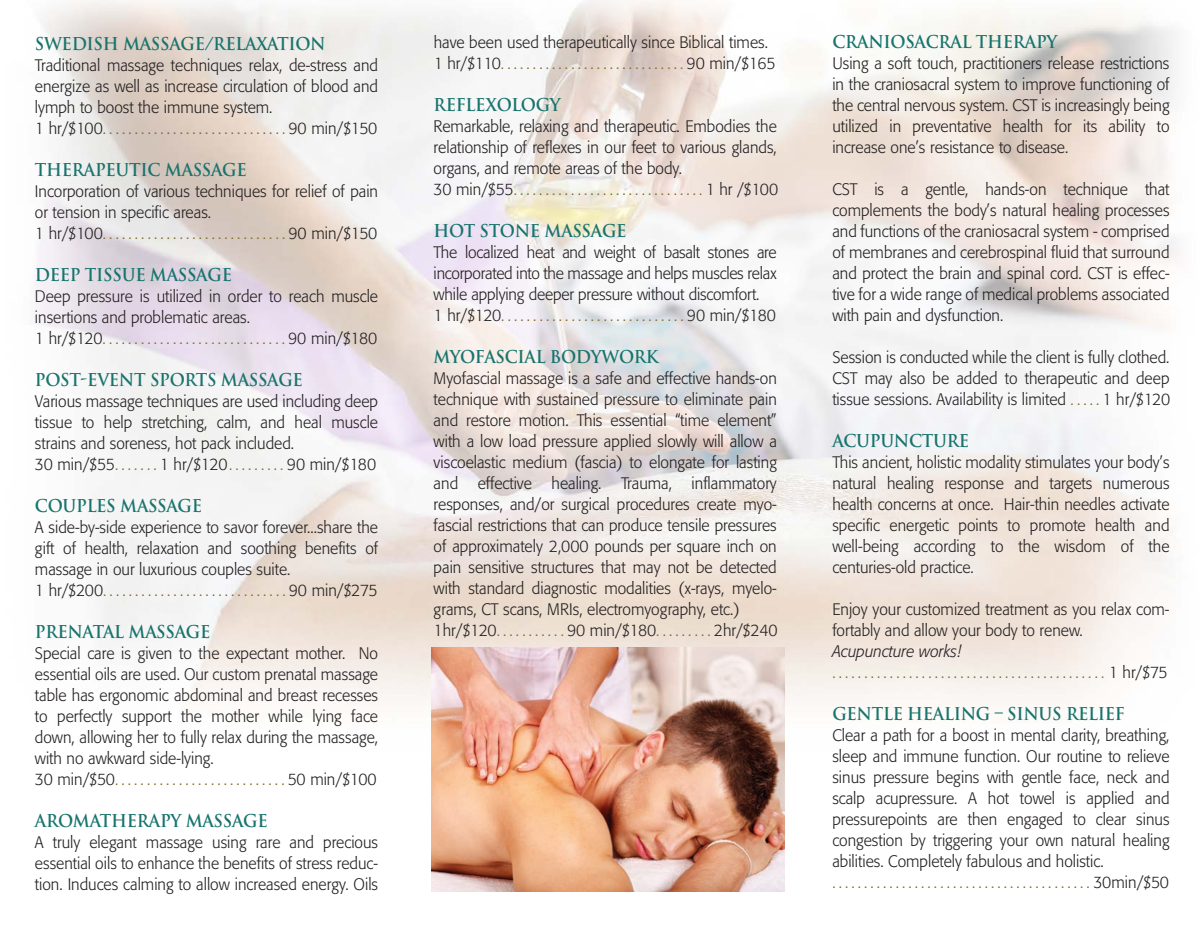
<style>
.page{position:relative;width:1200px;height:932px;background:#fff}
.page>*{position:absolute;margin:0;border:0;box-sizing:border-box;transform-origin:0 0}
.t1{font:700 17.25px "Trajan";letter-spacing:-.02em;color:#18746d;scale:.95 1}
.t2{font:300 16.5px/21px "Formata";color:#231f20;scale:.95 1}
.t3{font:300 16.5px/21px "Formata";color:#836e30;scale:.95 1}
.s1{color:#716558}
.s2{color:#836e30}
.s3{font-style:italic;color:#231f20}
.s4{color:#231f20}
</style>
<div class="page">
<img style="left:35px;top:0;width:1143px;height:785px">
<img style="left:431px;top:648px;width:353px;height:243px">
<p class="t1" style="left:35px;top:33px;width:307px">SWEDISH MASSAGE/RELAXATION</p>
<p class="t2" style="left:35px;top:54px;width:363px">Traditional massage techniques relax, de-stress and energize as well as increase circulation of blood and lymph to boost the immune system.<br>1 hr/$100<span class="s1">.............................</span>90 min/$150</p>
<p class="t1" style="left:35px;top:159px;width:224px">THERAPEUTIC MASSAGE</p>
<p class="t2" style="left:35px;top:180px;width:363px">Incorporation of various techniques for relief of pain or tension in specific areas.<br>1 hr/$100<span class="s2">.............................</span>90 min/$150</p>
<p class="t1" style="left:35px;top:264px;width:209px">DEEP TISSUE MASSAGE</p>
<p class="t2" style="left:35px;top:285px;width:363px">Deep pressure is utilized in order to reach muscle insertions and problematic areas.<br>1 hr/$120<span class="s2">.............................</span>90 min/$180</p>
<p class="t1" style="left:35px;top:369px;width:283px">POST-EVENT SPORTS MASSAGE</p>
<p class="t2" style="left:35px;top:390px;width:363px">Various massage techniques are used including deep tissue to help stretching, calm, and heal muscle strains and soreness, hot pack included.<br>30 min/$55<span class="s2">. . . . . . .</span> 1 hr/$120<span class="s2">. . . . . . . . .</span> 90 min/$180</p>
<p class="t1" style="left:35px;top:495px;width:177px">COUPLES MASSAGE</p>
<p class="t2" style="left:35px;top:516px;width:363px">A side-by-side experience to savor forever...share the gift of health, relaxation and soothing benefits of massage in our luxurious couples suite.<br>1 hr/$200<span class="s2">.............................</span>90 min/$275</p>
<p class="t1" style="left:35px;top:621px;width:186px">PRENATAL MASSAGE</p>
<p class="t2" style="left:35px;top:642px;width:363px">Special care is given to the expectant mother. No essential oils are used. Our custom prenatal massage table has ergonomic abdominal and breast recesses to perfectly support the mother while lying face down, allowing her to fully relax during the massage, with no awkward side-lying.<br>30 min/$50<span class="s2">...........................</span>50 min/$100</p>
<p class="t1" style="left:35px;top:810px;width:246px">AROMATHERAPY MASSAGE</p>
<p class="t2" style="left:35px;top:831px;width:363px;text-align:justify">A truly elegant massage using rare and precious essential oils to enhance the benefits of stress reduc&shy;tion. Induces calming to allow increased energy. Oils</p>
<p class="t2" style="left:433px;top:32px;width:361px">have been used therapeutically since Biblical times.<br>1 hr/$110<span class="s2">.............................</span>90 min/$165</p>
<p class="t1" style="left:433px;top:94px;width:135px">REFLEXOLOGY</p>
<p class="t2" style="left:433px;top:115px;width:364px">Remarkable, relaxing and therapeutic. Embodies the relationship of reflexes in our feet to various glands, organs, and remote areas of the body.<br>30 min/$55<span class="s2">..............................</span>1 hr /$100</p>
<p class="t1" style="left:433px;top:220px;width:204px">HOT STONE MASSAGE</p>
<p class="t2" style="left:433px;top:241px;width:363px">The localized heat and weight of basalt stones are incorporated into the massage and helps muscles relax while applying deeper pressure without discomfort.<br>1 hr/$120<span class="s2">.............................</span>90 min/$180</p>
<p class="t1" style="left:433px;top:346px;width:238px">MYOFASCIAL BODYWORK</p>
<p class="t2" style="left:433px;top:367px;width:363px">Myofascial massage is a safe and effective hands-on technique with sustained pressure to eliminate pain and restore motion. This essential “time element” with a low load pressure applied slowly will allow a viscoelastic medium (fascia) to elongate for lasting and effective healing. Trauma, inflammatory responses, and/or surgical procedures create myo&shy;fascial restrictions that can produce tensile pressures of approximately 2,000 pounds per square inch on pain sensitive structures that may not be detected with standard diagnostic modalities (x-rays, myelo&shy;grams, CT scans, MRIs, electromyography, etc.)<br>1hr/$120<span class="s2">. . . . . . . . . . .</span> 90 min/$180<span class="s2">. . . . . . . . .</span> 2hr/$240</p>
<p class="t1" style="left:832px;top:31px;width:238px">CRANIOSACRAL THERAPY</p>
<p class="t2" style="left:832px;top:52px;width:356px;text-align:justify">Using a soft touch, practitioners release restrictions in the craniosacral system to improve functioning of the central nervous system. CST is increasingly being utilized in preventative health for its ability to increase one’s resistance to disease.</p>
<p class="t2" style="left:832px;top:178px;width:356px;text-align:justify">CST is a gentle, hands-on technique that complements the body’s natural healing processes and functions of the craniosacral system - comprised of membranes and cerebrospinal fluid that surround and protect the brain and spinal cord. CST is effec&shy;tive for a wide range of medical problems associated with pain and dysfunction.</p>
<p class="t2" style="left:832px;top:346px;width:357px;text-align:justify">Session is conducted while the client is fully clothed.<br>CST may also be added to therapeutic and deep tissue sessions. Availability is limited <span class="s2">. . . . .</span> 1 hr/$120</p>
<p class="t1" style="left:832px;top:430px;width:145px">ACUPUNCTURE</p>
<p class="t2" style="left:832px;top:451px;width:356px;text-align:justify">This ancient, holistic modality stimulates your body’s natural healing response and targets numerous health concerns at once. Hair-thin needles activate specific energetic points to promote health and well-being according to the wisdom of the centuries-old practice.</p>
<p class="t2" style="left:832px;top:598px;width:356px">Enjoy your customized treatment as you relax com&shy;fortably and allow your body to renew.</p>
<p class="t3" style="left:832px;top:640px;width:354px"><span class="s3">Acupuncture works! </span>...........................................<span class="s4">1 hr/$75</span></p>
<p class="t1" style="left:832px;top:703px;width:309px">GENTLE HEALING – SINUS RELIEF</p>
<p class="t2" style="left:832px;top:724px;width:356px">Clear a path for a boost in mental clarity, breathing, sleep and immune function. Our routine to relieve sinus pressure begins with gentle face, neck and scalp acupressure. A hot towel is applied and pressurepoints are then engaged to clear sinus congestion by triggering your own natural healing abilities. Completely fabulous and holistic. <span class="s2">.........................................</span>30min/$50</p>
</div>
